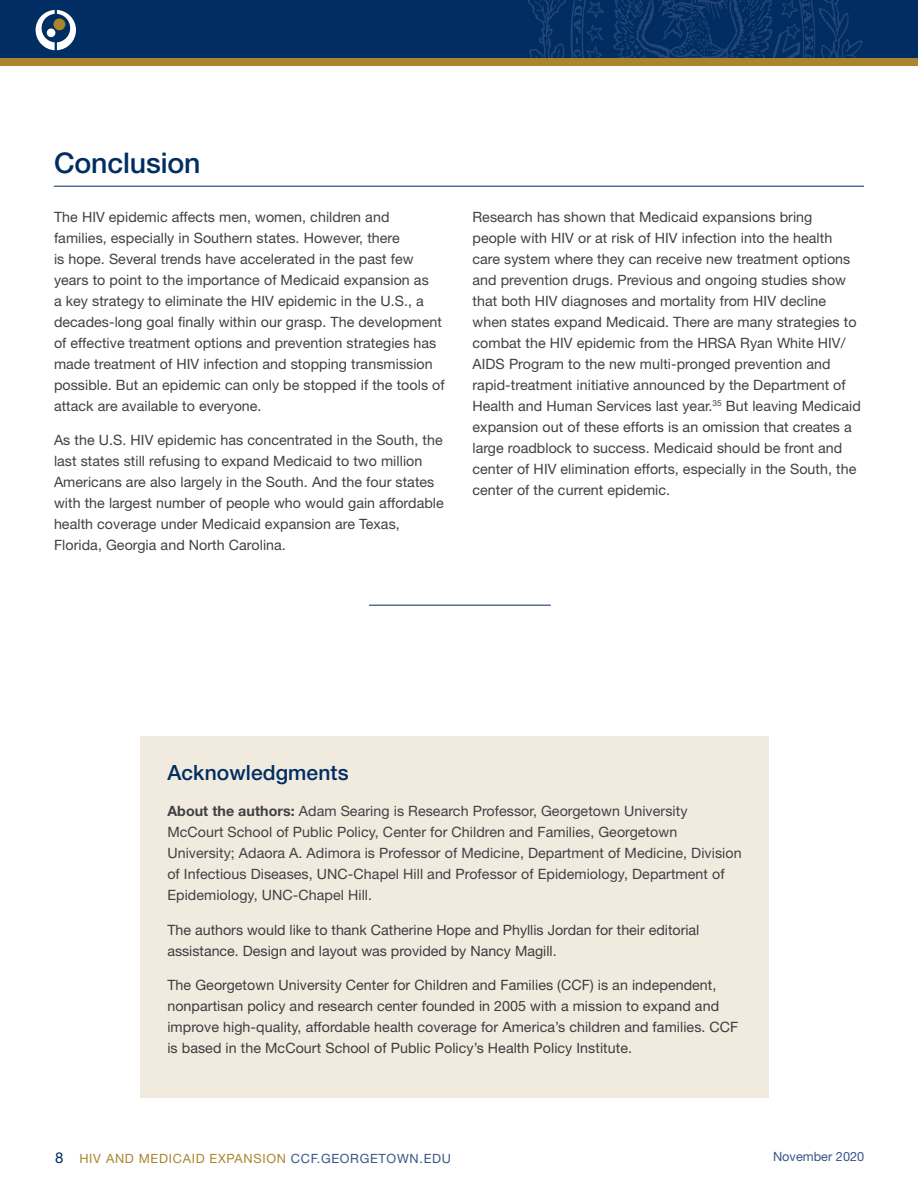
<style>
.page{position:relative;width:918px;height:1188px;background:#fff}
.page>*{position:absolute;margin:0;border:0;box-sizing:border-box;transform-origin:0 0}
.t1{font:500 28.5px "Helvetica Neue LT Std";letter-spacing:-.005em;color:#002d62}
.t2{font:500 21px "Helvetica Neue LT Std";letter-spacing:.005em;color:#002d62}
.t3{font:14.25px/21px "Helvetica Neue LT Std";letter-spacing:.005em;color:#414042}
.t4{font:14.25px/21px "Helvetica Neue LT Std";letter-spacing:.005em;color:#3d3c3e}
.t5{font:12.75px "Helvetica Neue LT Std";letter-spacing:.055em;color:#aa852e}
.t6{font:12.75px "Helvetica Neue LT Std";color:#3a5686}
.s1{font-weight:700}
.s2{font-size:15px;color:#002d62}
.s3{color:#3a5686}
</style>
<div class="page">
<img style="left:0;top:0;width:918px;height:58px">
<div style="left:27px;top:4px;width:57px;height:51px;background:#002d62"></div>
<svg style="left:36px;top:10px;width:40px;height:40px"></svg>
<div style="left:0;top:58px;width:918px;height:8px;background:#aa852e"></div>
<div style="left:140px;top:736px;width:629px;height:362px;background:#f1ebdf"></div>
<hr style="left:369px;top:605px;width:182px;height:1px;background:#002d62">
<hr style="left:54px;top:186px;width:810px;height:1px;background:#002d62">
<h1 class="t1" style="left:54px;top:146px;width:148px">Conclusion</h1>
<p class="t3" style="left:54px;top:206px;width:37px">The HIV</p>
<p class="t3" style="left:54px;top:206px;width:376px;text-indent:55px">epidemic affects men, women, children and families, especially in Southern states. H owever, there<br>is hope. Several trends have accelerated in the past few years to point to the importance of M edicaid expansion as a key strategy to eliminate the HIV</p>
<p class="t3" style="left:54px;top:290px;width:390px;text-indent:224px">epidemic in the U.S., a decades-long goal finally within our grasp. The development of effective treatment options and prevention strategies has made treatment of HIV</p>
<p class="t3" style="left:54px;top:353px;width:392px;text-indent:149px">infection and stopping transmission possible. But an epidemic can only be stopped if the tools of attack are available to everyone.</p>
<p class="t3" style="left:54px;top:429px;width:85px">As the U.S. HIV</p>
<p class="t3" style="left:54px;top:429px;width:391px;text-indent:104px">epidemic has concentrated in the South, the last states still refusing to expand M edicaid to two million Americans are also largely in the South. And the four states with the largest number of people who would gain affordable health coverage under M edicaid expansion are Texas, Florida, Georgia and North Carolina.</p>
<p class="t3" style="left:472px;top:206px;width:341px">Research has shown that Medicaid expansions bring people with HIV</p>
<p class="t3" style="left:472px;top:227px;width:379px;text-indent:209px">infection into the health care system where they can receive new treatment options and prevention drugs. Previous and ongoing studies show that both HIV</p>
<p class="t3" style="left:578px;top:227px;width:85px">or at risk of HIV</p>
<p class="t3" style="left:562px;top:290px;width:200px">diagnoses and mortality from HIV</p>
<p class="t3" style="left:472px;top:290px;width:386px;text-indent:308px">decline when states expand M edicaid. There are many strategies to combat the HIV</p>
<p class="t3" style="left:472px;top:332px;width:390px;text-indent:104px">epidemic from the H RSA Ryan White HIV/<br>AI DS Program to the new multi-pronged prevention and rapid-treatment initiative announced by the Department of<br>H ealth and H uman Services last year.<sup>35</sup> But leaving M edicaid expansion out of these efforts is an omission that creates a large roadblock to success. Medicaid should be front and center of HIV</p>
<p class="t3" style="left:472px;top:458px;width:385px;text-indent:88px">elimination efforts, especially in the South, the center of the current epidemic.</p>
<h2 class="t2" style="left:167px;top:760px;width:183px">Acknowledgments</h2>
<p class="t3" style="left:167px;top:800px;width:576px"><span class="s1">About the authors:</span> Adam Searing is Research Professor, Georgetown University McCourt School of Public Policy, Center for Children and Families, Georgetown University; Adaora A. Adimora is Professor of Medicine, Department of Medicine, Division of I nfectious Diseases, UNC-Chapel H ill and Professor of Epidemiology, Department of Epidemiology, UNC-Chapel H ill.</p>
<p class="t4" style="left:167px;top:919px;width:534px">The authors would like to thank Catherine Hope and Phyllis Jordan for their editorial assistance. Design and layout was provided by Nancy M agill.</p>
<p class="t4" style="left:167px;top:974px;width:573px">The Georgetown University Center for Children and Families (CCF) is an independent, nonpartisan policy and research center founded in 2005 with a mission to expand and improve high-quality, affordable health coverage for America’s children and families. CCF is based in the McCourt School of Public Policy’s Health Policy I nstitute.</p>
<p class="t5" style="left:55px;top:1151px;width:397px"><span class="s2">8</span> hiv and medicaid expansion <span class="s3">CCF.GEORGETOWN.EDU</span></p>
<p class="t6" style="left:773px;top:1149px;width:93px">November 2020</p>
</div>
